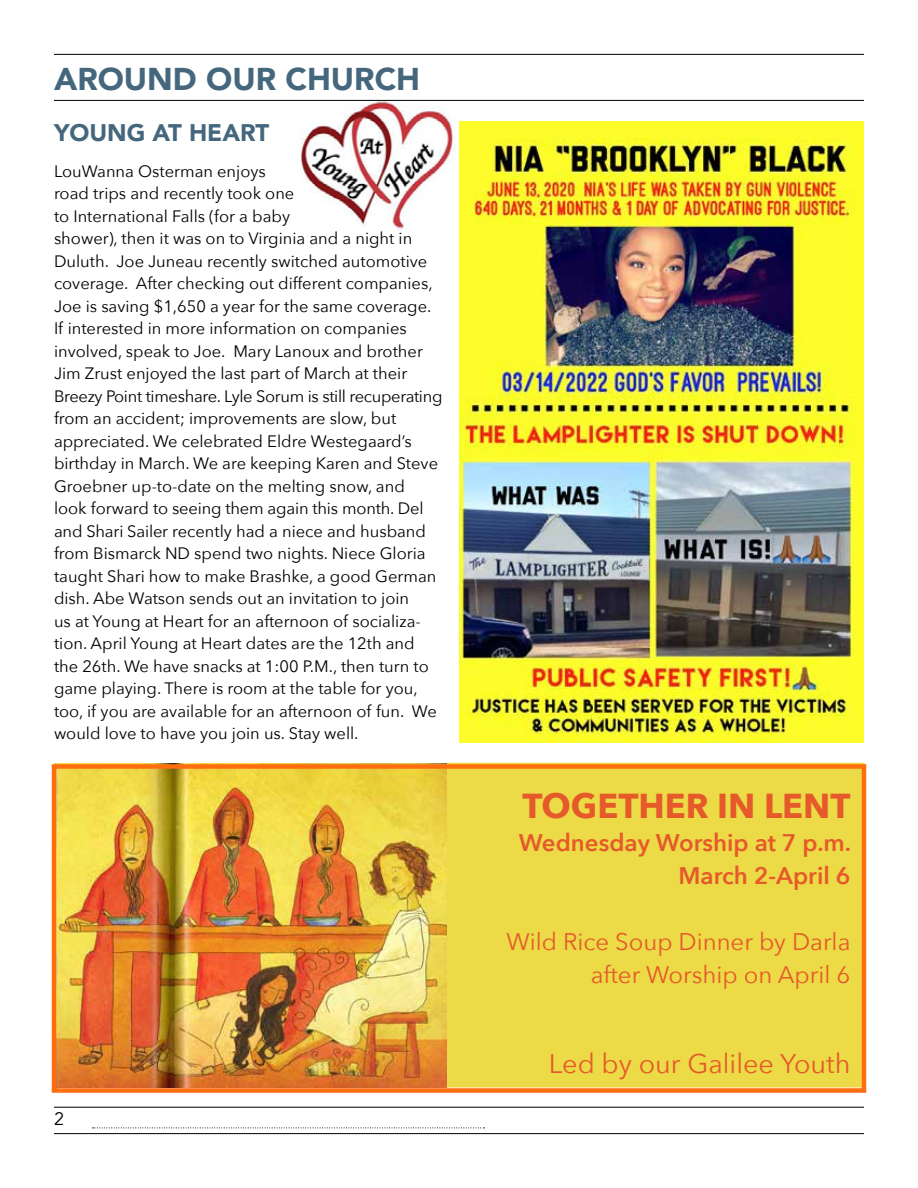
<style>
.page{position:relative;width:918px;height:1188px;background:#fff}
.page>*{position:absolute;margin:0;border:0;box-sizing:border-box;transform-origin:0 0}
.t1{font:700 34.5px "Avenir Next";color:#e5592a}
.t2{font:900 31.5px "Avenir";color:#45677d}
.t3{font:27px "Avenir Next";color:#e5592a}
.t4{font:24px/33px "Avenir Next";color:#e5592a;text-align:right}
.t5{font:600 24px/33px "Avenir Next";color:#e5592a;text-align:right}
.t6{font:900 24px "Avenir";color:#45677d}
.t7{font:18px "Avenir";color:#000}
.t8{font:16.5px/22.5px "Avenir Next";color:#000}
</style>
<div class="page">
<img style="left:300px;top:99px;width:166px;height:131px">
<hr style="left:54px;top:54px;width:810px;height:1px;background:#000">
<hr style="left:54px;top:100px;width:810px;height:1px;background:#000">
<hr style="left:54px;top:1133px;width:810px;height:1px;background:#000">
<hr style="left:54px;top:1107px;width:810px;height:1px;background:#000">
<svg style="left:93px;top:1128px;width:391px;height:1px"></svg>
<div style="left:446px;top:763px;width:419px;height:325px;background:#ecda47;border:2px solid #f3d642"></div>
<img style="left:57px;top:769px;width:389px;height:319px">
<img style="left:459px;top:122px;width:405px;height:620px">
<div style="left:52px;top:764px;width:814px;height:329px;border:4px solid #fe6e0e"></div>
<h2 class="t2" style="left:54px;top:53px;width:368px">AROUND OUR CHURCH</h2>
<h3 class="t6" style="left:54px;top:112px;width:217px">YOUNG AT HEART</h3>
<p class="t8" style="left:54px;top:159px;width:390px">LouWanna Osterman enjoys<br>road trips and recently took one<br>to International Falls (for a baby<br>shower), then it was on to Virginia and a night in Duluth. Joe Juneau recently switched automotive coverage. After checking out different companies, Joe is saving $1,650 a year for the same coverage.<br>If interested in more information on companies involved, speak to Joe. Mary Lanoux and brother Jim Zrust enjoyed the last part of March at their Breezy Point timeshare. Lyle Sorum is still recuperating from an accident; improvements are slow, but appreciated. We celebrated Eldre Westegaard’s birthday in March. We are keeping Karen and Steve Groebner up-to-date on the melting snow, and<br>look forward to seeing them again this month. Del and Shari Sailer recently had a niece and husband from Bismarck ND spend two nights. Niece Gloria taught Shari how to make Brashke, a good German dish. Abe Watson sends out an invitation to join<br>us at Young at Heart for an afternoon of socializa&shy;tion. April Young at Heart dates are the 12th and the 26th. We have snacks at 1:00 P.M., then turn to game playing. There is room at the table for you, too, if you are available for an afternoon of fun. We would love to have you join us. Stay well.</p>
<p class="t7" style="left:54px;top:1108px;width:12px">2</p>
<h1 class="t1" style="left:523px;top:776px;width:329px">TOGETHER IN LENT</h1>
<h3 class="t5" style="left:519px;top:826px;width:334px">Wednesday Worship at 7 p.m.<br>March 2-April 6</h3>
<h3 class="t4" style="left:506px;top:924px;width:346px">Wild Rice Soup Dinner by Darla after Worship on April 6</h3>
<h3 class="t3" style="left:549px;top:1041px;width:303px">Led by our Galilee Youth</h3>
</div>
